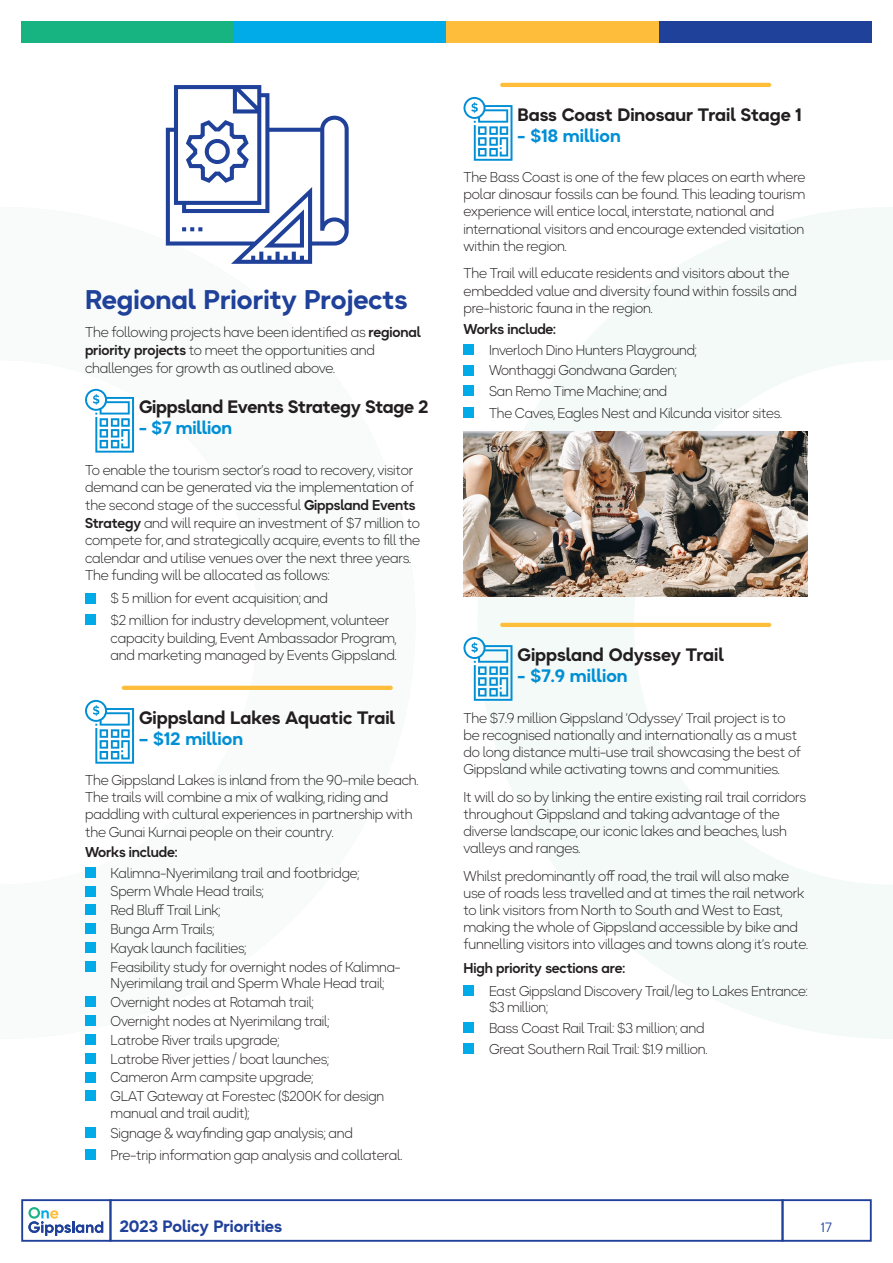
<style>
.page{position:relative;width:893px;height:1263px;background:#fff}
.page>*{position:absolute;margin:0;border:0;box-sizing:border-box;transform-origin:0 0}
.t1{font:700 27px "Okta Neue";color:#20419a}
.t2{font:700 18px "Okta Neue";letter-spacing:-.005em;color:#231f20}
.t3{font:700 18px "Okta Neue";color:#008fd5}
.t4{font:700 16.5px "Okta Neue";color:#20419a}
.t5{font:300 14.25px/17.1px "Okta Neue";letter-spacing:-.01em;color:#231f20}
.t6{font:300 14.25px/18.9px "Okta Neue";letter-spacing:-.01em;color:#231f20;scale:.95 1}
.t7{font:600 14.25px "Okta Neue";letter-spacing:-.01em;color:#231f20}
.t8{font:13.5px "Okta Neue";color:#20419a}
.t9{font:12px "Okta Neue";color:#231f20}
.s1{font-weight:600}
</style>
<div class="page">
<svg style="left:478px;top:340px;width:415px;height:699px"></svg>
<svg style="left:587px;top:207px;width:306px;height:133px"></svg>
<svg style="left:28px;top:1207px;width:75px;height:29px"></svg>
<div style="left:21px;top:1199px;width:90px;height:43px;border:2px solid #20419a"></div>
<div style="left:110px;top:1199px;width:673px;height:43px;border:2px solid #20419a"></div>
<div style="left:782px;top:1199px;width:90px;height:43px;border:2px solid #20419a"></div>
<div style="left:21px;top:21px;width:213px;height:22px;background:#17b381"></div>
<div style="left:234px;top:21px;width:212px;height:22px;background:#00abe7"></div>
<div style="left:446px;top:21px;width:213px;height:22px;background:#febd3b"></div>
<div style="left:659px;top:21px;width:213px;height:22px;background:#20419a"></div>
<svg style="left:165px;top:85px;width:184px;height:203px"></svg>
<svg style="left:85px;top:389px;width:49px;height:64px"></svg>
<div style="left:85px;top:593px;width:11px;height:10px;background:#00abe7"></div>
<div style="left:85px;top:614px;width:11px;height:11px;background:#00abe7"></div>
<hr style="left:122px;top:686px;width:271px;height:4px;background:#febd3b;border-radius:2px">
<svg style="left:85px;top:700px;width:49px;height:64px"></svg>
<div style="left:85px;top:867px;width:11px;height:10px;background:#00abe7"></div>
<div style="left:85px;top:886px;width:11px;height:10px;background:#00abe7"></div>
<div style="left:85px;top:904px;width:11px;height:11px;background:#00abe7"></div>
<div style="left:85px;top:923px;width:11px;height:11px;background:#00abe7"></div>
<div style="left:85px;top:942px;width:11px;height:11px;background:#00abe7"></div>
<div style="left:85px;top:961px;width:11px;height:11px;background:#00abe7"></div>
<div style="left:85px;top:996px;width:11px;height:11px;background:#00abe7"></div>
<div style="left:85px;top:1015px;width:11px;height:11px;background:#00abe7"></div>
<div style="left:85px;top:1034px;width:11px;height:11px;background:#00abe7"></div>
<div style="left:85px;top:1053px;width:11px;height:10px;background:#00abe7"></div>
<div style="left:85px;top:1072px;width:11px;height:10px;background:#00abe7"></div>
<div style="left:85px;top:1091px;width:11px;height:10px;background:#00abe7"></div>
<div style="left:85px;top:1127px;width:11px;height:11px;background:#00abe7"></div>
<div style="left:85px;top:1149px;width:11px;height:11px;background:#00abe7"></div>
<hr style="left:500px;top:83px;width:271px;height:4px;background:#febd3b;border-radius:2px">
<svg style="left:463px;top:97px;width:49px;height:64px"></svg>
<div style="left:463px;top:344px;width:11px;height:11px;background:#00abe7"></div>
<div style="left:463px;top:365px;width:11px;height:10px;background:#00abe7"></div>
<div style="left:463px;top:386px;width:11px;height:10px;background:#00abe7"></div>
<div style="left:463px;top:407px;width:11px;height:11px;background:#00abe7"></div>
<img style="left:463px;top:431px;width:345px;height:166px">
<hr style="left:500px;top:623px;width:271px;height:4px;background:#febd3b;border-radius:2px">
<svg style="left:463px;top:637px;width:49px;height:64px"></svg>
<div style="left:463px;top:985px;width:11px;height:11px;background:#00abe7"></div>
<div style="left:463px;top:1022px;width:11px;height:11px;background:#00abe7"></div>
<div style="left:463px;top:1043px;width:11px;height:11px;background:#00abe7"></div>
<h1 class="t1" style="left:85px;top:278px;width:324px">Regional Priority Projects</h1>
<p class="t5" style="left:85px;top:323px;width:337px;line-height:17.7px">The following projects have been identified as <span class="s1">regional priority projects</span> to meet the opportunities and challenges for growth as outlined above.</p>
<p class="t2" style="left:139px;top:392px;width:291px">Gippsland Events Strategy Stage 2</p>
<p class="t3" style="left:139px;top:413px;width:95px">- $7 million</p>
<p class="t5" style="left:85px;top:461px;width:337px;line-height:17.7px">To enable the tourism sector’s road to recovery, visitor demand can be generated via the implementation of the second stage of the successful <span class="s1">Gippsland Events Strategy</span> and will require an investment of $7 million to compete for, and strategically acquire, events to fill the calendar and utilise venues over the next three years.<br>The funding will be allocated as follows:</p>
<p class="t5" style="left:111px;top:587px;width:280px;line-height:21.9px">$ 5 million for event acquisition; and<br>$2 million for industry development, volunteer</p>
<p class="t5" style="left:111px;top:629px;width:287px;line-height:17.5px">capacity building, Event Ambassador Program, and marketing managed by Events Gippsland.</p>
<p class="t2" style="left:139px;top:703px;width:258px">Gippsland Lakes Aquatic Trail</p>
<p class="t3" style="left:139px;top:724px;width:106px">– $12 million</p>
<p class="t5" style="left:85px;top:771px;width:334px">The Gippsland Lakes is inland from the 90-mile beach.<br>The trails will combine a mix of walking, riding and paddling with cultural experiences in partnership with the Gunai Kurnai people on their country.</p>
<p class="t7" style="left:85px;top:841px;width:94px">Works include:</p>
<p class="t6" style="left:111px;top:863px;width:307px">Kalimna-Nyerimilang trail and footbridge;<br>Sperm Whale Head trails;<br>Red Bluff Trail Link;<br>Bunga Arm Trails;<br>Kayak launch facilities;<br>Feasibility study for overnight nodes of Kalimna-</p>
<p class="t6" style="left:111px;top:974px;width:290px">Nyerimilang trail and Sperm Whale Head trail; Overnight nodes at Rotamah trail;<br>Overnight nodes at Nyerimilang trail;<br>Latrobe River trails upgrade;<br>Latrobe River jetties / boat launches; Cameron Arm campsite upgrade;<br>GLAT Gateway at Forestec ($200K for design</p>
<p class="t6" style="left:111px;top:1103px;width:257px;line-height:19.5px">manual and trail audit);<br>Signage &amp; wayfinding gap analysis; and</p>
<p class="t5" style="left:111px;top:1146px;width:292px">Pre-trip information gap analysis and collateral.</p>
<p class="t2" style="left:517px;top:100px;width:286px">Bass Coast Dinosaur Trail Stage 1</p>
<p class="t3" style="left:517px;top:121px;width:105px">- $18 million</p>
<p class="t5" style="left:463px;top:169px;width:344px">The Bass Coast is one of the few places on earth where polar dinosaur fossils can be found. This leading tourism experience will entice local, interstate, national and international visitors and encourage extended visitation within the region.</p>
<p class="t5" style="left:463px;top:265px;width:335px">The Trail will educate residents and visitors about the embedded value and diversity found within fossils and pre-historic fauna in the region.</p>
<p class="t7" style="left:463px;top:318px;width:94px">Works include:</p>
<p class="t6" style="left:489px;top:339px;width:309px;line-height:21px">Inverloch Dino Hunters Playground;<br>Wonthaggi Gondwana Garden;<br>San Remo Time Machine; and<br>The Caves, Eagles Nest and Kilcunda visitor sites.</p>
<p class="t9" style="left:485px;top:439px;width:26px">Text</p>
<p class="t2" style="left:517px;top:640px;width:208px">Gippsland Odyssey Trail</p>
<p class="t3" style="left:517px;top:662px;width:112px">- $7.9 million</p>
<p class="t5" style="left:463px;top:709px;width:339px">The $7.9 million Gippsland ‘Odyssey’ Trail project is to be recognised nationally and internationally as a must do long distance multi-use trail showcasing the best of Gippsland while activating towns and communities.</p>
<p class="t5" style="left:463px;top:788px;width:344px">It will do so by linking the entire existing rail trail corridors throughout Gippsland and taking advantage of the diverse landscape, our iconic lakes and beaches, lush valleys and ranges.</p>
<p class="t5" style="left:463px;top:867px;width:345px">Whilst predominantly off road, the trail will also make use of roads less travelled and at times the rail network to link visitors from North to South and West to East, making the whole of Gippsland accessible by bike and funnelling visitors into villages and towns along it’s route.</p>
<p class="t7" style="left:463px;top:957px;width:163px">High priority sections are:</p>
<p class="t6" style="left:489px;top:982px;width:337px;line-height:16.5px">East Gippsland Discovery Trail/leg to Lakes Entrance: $3 million;</p>
<p class="t5" style="left:489px;top:1017px;width:219px;line-height:20.7px">Bass Coast Rail Trail: $3 million; and<br>Great Southern Rail Trail: $1.9 million.</p>
<p class="t4" style="left:120px;top:1213px;width:164px">2023 Policy Priorities</p>
<p class="t8" style="left:821px;top:1217px;width:12px">17</p>
</div>
